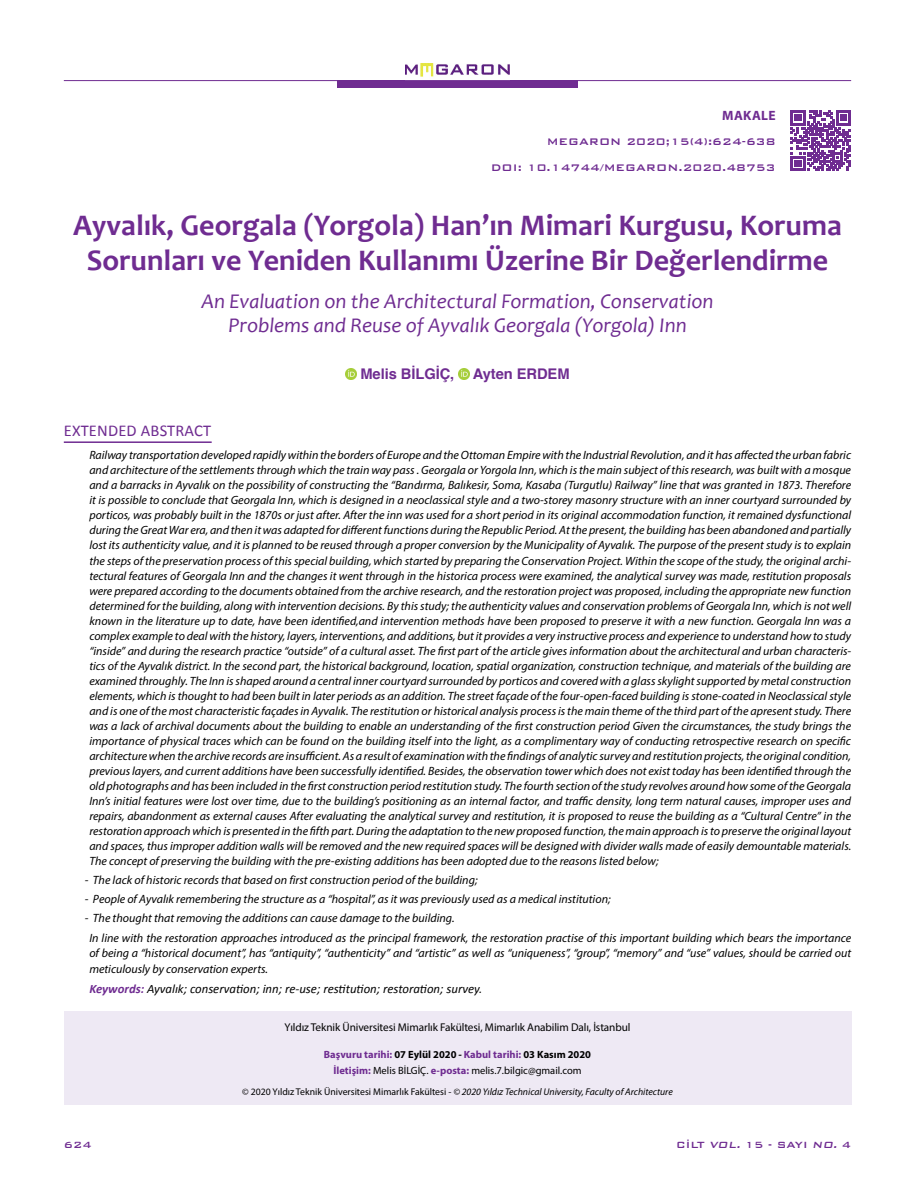
<style>
.page{position:relative;width:915px;height:1191px;background:#fff}
.page>*{position:absolute;margin:0;border:0;box-sizing:border-box;transform-origin:0 0}
.t1{font:700 30px/34.5px "Candara";color:#6f2c91;text-align:center}
.t2{font:italic 21px/24px "Candara";color:#6f2c91;text-align:center}
.t3{font:16.5px "Calibri";letter-spacing:.01em;color:#6f2c91}
.t4{font:700 14.7px "Helvetica";letter-spacing:-.005em;color:#6f2c91}
.t5{font:700 13.5px "Myriad Pro";letter-spacing:.025em;color:#6f2c91}
.t6{font:italic 12.75px "Calibri";color:#000}
.t7{font:500 12.75px/25.5px "Bank Gothic";color:#6f2c91;text-align:right}
.t8{font:italic 12px/15px "Myriad Pro";color:#000}
.t9{font:500 12px "Bank Gothic BT";color:#6f2c91}
.t10{font:11.25px "Myriad Pro";letter-spacing:-.01em;color:#000}
.t11{font:700 10.5px/16.8px "Myriad Pro";color:#6f2c91;text-align:center}
.t12{font:italic 9.75px "Myriad Pro";color:#000}
.s1{font-weight:700;color:#6f2c91}
.s2{color:#000}
.s3{font-style:italic;color:#000}
.s4{font-weight:400;color:#000}
.s5{font-style:normal}
.s6{font-style:italic}
</style>
<div class="page">
<div style="left:64px;top:1011px;width:786px;height:94px;background:#eee9f4"></div>
<div style="left:337px;top:80px;width:240px;height:8px;background:#6f2c91"></div>
<img style="left:405px;top:64px;width:104px;height:13px">
<hr style="left:64px;top:80px;width:786px;height:1px;background:#6f2c91">
<svg style="left:345px;top:368px;width:11px;height:11px"></svg>
<svg style="left:458px;top:368px;width:11px;height:11px"></svg>
<hr style="left:64px;top:441px;width:148px;height:2px;background:#6f2c91">
<svg style="left:790px;top:111px;width:60px;height:60px"></svg>
<p class="t5" style="left:722px;top:106px;width:55px">MAKALE</p>
<p class="t7" style="left:490px;top:128px;width:286px">MEGARON 2020;15(4):624-638<br>DOI: 10.14744/MEGARON.2020.48753</p>
<h1 class="t1" style="left:73px;top:208px;width:769px">Ayvalık, Georgala (Yorgola) Han’ın Mimari Kurgusu, Koruma<br>Sorunları ve Yeniden Kullanımı Üzerine Bir Değerlendirme</h1>
<h2 class="t2" style="left:201px;top:289px;width:513px">An Evaluation on the Architectural Formation, Conservation<br>Problems and Reuse of Ayvalık Georgala (Yorgola) Inn</h2>
<p class="t4" style="left:360px;top:362px;width:95px">Melis BİLGİÇ,</p>
<p class="t4" style="left:472px;top:362px;width:98px">Ayten ERDEM</p>
<h3 class="t3" style="left:64px;top:420px;width:149px">EXTENDED ABSTRACT</h3>
<p class="t8" style="left:89px;top:448px;width:763px;text-align:justify">Railway transportation developed rapidly within the borders of Europe and the Ottoman Empire with the Industrial Revolution, and it has affected the urban fabric and architecture of the settlements through which the train way pass . Georgala or Yorgola Inn, which is the main subject of this research, was built with a mosque and a barracks in Ayvalık on the possibility of constructing the “Bandırma, Balıkesir, Soma, Kasaba (Turgutlu) Railway” line that was granted in 1873. Therefore it is possible to conclude that Georgala Inn, which is designed in a neoclassical style and a two-storey masonry structure with an inner courtyard surrounded by porticos, was probably built in the 1870s or just after. After the inn was used for a short period in its original accommodation function, it remained dysfunctional during the Great War era, and then it was adapted for different functions during the Republic Period. At the present, the building has been abandoned and partially lost its authenticity value, and it is planned to be reused through a proper conversion by the Municipality of Ayvalık. The purpose of the present study is to explain the steps of the preservation process of this special building, which started by preparing the Conservation Project. Within the scope of the study, the original archi&shy;tectural features of Georgala Inn and the changes it went through in the historica process were examined, the analytical survey was made, restitution proposals were prepared according to the documents obtained from the archive research, and the restoration project was proposed, including the appropriate new function determined for the building, along with intervention decisions. By this study; the authenticity values and conservation problems of Georgala Inn, which is not well known in the literature up to date, have been identified,and intervention methods have been proposed to preserve it with a new function. Georgala Inn was a complex example to deal with the history, layers, interventions, and additions, but it provides a very instructive process and experience to understand how to study “inside” and during the research practice “outside” of a cultural asset. The first part of the article gives information about the architectural and urban characteris&shy;tics of the Ayvalık district. In the second part, the historical background, location, spatial organization, construction technique, and materials of the building are examined throughly. The Inn is shaped around a central inner courtyard surrounded by porticos and covered with a glass skylight supported by metal construction elements, which is thought to had been built in later periods as an addition. The street façade of the four-open-faced building is stone-coated in Neoclassical style and is one of the most characteristic façades in Ayvalık. The restitution or historical analysis process is the main theme of the third part of the apresent study. There was a lack of archival documents about the building to enable an understanding of the first construction period Given the circumstances, the study brings the importance of physical traces which can be found on the building itself into the light, as a complimentary way of conducting retrospective research on specific architecture when the archive records are insufficient. As a result of examination with the findings of analytic survey and restitution projects, the original condition, previous layers, and current additions have been successfully identified. Besides, the observation tower which does not exist today has been identified through the old photographs and has been included in the first construction period restitution study. The fourth section of the study revolves around how some of the Georgala Inn’s initial features were lost over time, due to the building’s positioning as an internal factor, and traffic density, long term natural causes, improper uses and repairs, abandonment as external causes After evaluating the analytical survey and restitution, it is proposed to reuse the building as a “Cultural Centre” in the restoration approach which is presented in the fifth part. During the adaptation to the new proposed function, the main approach is to preserve the original layout and spaces, thus improper addition walls will be removed and the new required spaces will be designed with divider walls made of easily demountable materials.<br>The concept of preserving the building with the pre-existing additions has been adopted due to the reasons listed below;</p>
<p class="t8" style="left:85px;top:872px;width:394px">- The lack of historic records that based on first construction period of the building;</p>
<p class="t8" style="left:85px;top:891px;width:527px">- People of Ayvalık remembering the structure as a “hospital”, as it was previously used as a medical institution;</p>
<p class="t8" style="left:89px;top:908px;width:763px;line-height:19.5px;text-indent:-5px">- The thought that removing the additions can cause damage to the building.<br>In line with the restoration approaches introduced as the principal framework, the restoration practise of this important building which bears the importance</p>
<p class="t8" style="left:89px;top:944px;width:763px;line-height:16.5px">of being a “historical document”, has “antiquity”, “authenticity” and “artistic” as well as “uniqueness”, “group”, “memory” and “use” values, should be carried out meticulously by conservation experts.</p>
<p class="t6" style="left:89px;top:980px;width:394px"><span class="s1">Keywords:</span> Ayvalık; conservation; inn; re-use; restitution; restoration; survey.</p>
<p class="t10" style="left:284px;top:1020px;width:347px">Yıldız Teknik Üniversitesi Mimarlık Fakültesi, Mimarlık Anabilim Dalı, İstanbul</p>
<p class="t11" style="left:324px;top:1045px;width:269px">Başvuru tarihi: <span class="s2">07 Eylül 2020</span> <span class="s3">-</span> Kabul tarihi: <span class="s2">03 Kasım 2020<br></span>İletişim: <span class="s4">Melis BİLGİÇ.</span> e-posta: <span class="s4">melis.7.bilgic@gmail.com</span></p>
<p class="t12" style="left:242px;top:1085px;width:432px"><span class="s5">© 2020 Yıldız Teknik Üniversitesi Mimarlık Fakültesi -</span> © 2020 Yıldız Technical University, Faculty of Architecture</p>
<p class="t9" style="left:64px;top:1138px;width:29px">624</p>
<p class="t9" style="left:676px;top:1138px;width:176px">CİLT <span class="s6">VOL.</span> 15 - SAYI <span class="s6">NO.</span> 4</p>
</div>
